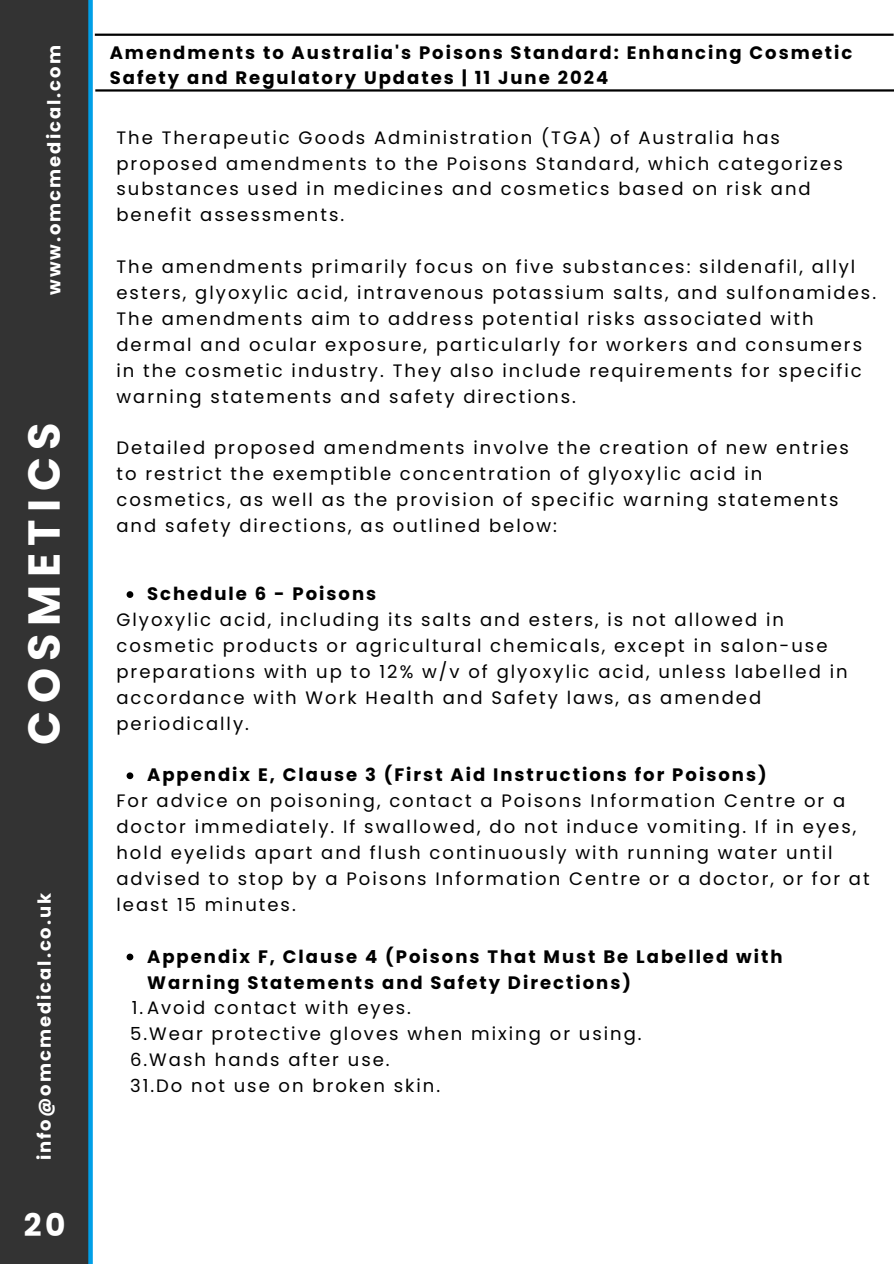
<style>
.page{position:relative;width:894px;height:1264px;background:#fff}
.page>*{position:absolute;margin:0;border:0;box-sizing:border-box;transform-origin:0 0}
.t1{font:700 44.7px "Poppins";letter-spacing:.165em;color:#fff}
.t2{font:700 31.2px "Poppins";color:#fff}
.t3{font:700 23.1px "Poppins";color:#fff}
.t4{font:23.1px "Poppins";color:#fff}
.t5{font:18px/25.8px "Poppins";letter-spacing:.11em;color:#000}
.t6{font:700 18px/25.8px "Poppins";letter-spacing:.11em;color:#000}
.t7{font:700 18px "Poppins";letter-spacing:.11em;color:#fff}
</style>
<div class="page">
<div style="left:0;top:0;width:89px;height:1263px;background:#333"></div>
<div style="left:88px;top:0;width:5px;height:1263px;background:#009fe7"></div>
<hr style="left:95px;top:89px;width:798px;height:3px;background:#000">
<hr style="left:95px;top:34px;width:798px;height:2px;background:#000">
<svg style="left:126px;top:591px;width:7px;height:7px"></svg>
<svg style="left:126px;top:772px;width:7px;height:7px"></svg>
<svg style="left:126px;top:953px;width:7px;height:7px"></svg>
<p class="t7" style="left:42px;top:295px;width:251px;rotate:-90deg">www.omcmedical.com</p>
<p class="t1" style="left:13px;top:745px;width:324px;rotate:-90deg">COSMETICS</p>
<p class="t7" style="left:32px;top:1160px;width:269px;rotate:-90deg">info@omcmedical.co.uk</p>
<h2 class="t4" style="left:39px;top:1200px;width:16px">5</h2>
<p class="t2" style="left:24px;top:1203px;width:43px">20</p>
<h1 class="t3" style="left:43px;top:1206px;width:15px">2</h1>
<h1 class="t3" style="left:32px;top:1206px;width:22px">1<sub>5</sub></h1>
<p class="t6" style="left:110px;top:39px;width:744px">Amendments to Australia's Poisons Standard: Enhancing Cosmetic<br>Safety and Regulatory Updates | 11 June 2024</p>
<h2 class="t5" style="left:116px;top:124px;width:727px">The Therapeutic Goods Administration (TGA) of Australia has proposed amendments to the Poisons Standard, which categorizes substances used in medicines and cosmetics based on risk and benefit assessments.</h2>
<p class="t5" style="left:116px;top:254px;width:761px">The amendments primarily focus on five substances: sildenafil, allyl esters, glyoxylic acid, intravenous potassium salts, and sulfonamides.<br>The amendments aim to address potential risks associated with dermal and ocular exposure, particularly for workers and consumers in the cosmetic industry. They also include requirements for specific warning statements and safety directions.</p>
<p class="t5" style="left:116px;top:435px;width:733px">Detailed proposed amendments involve the creation of new entries to restrict the exemptible concentration of glyoxylic acid in cosmetics, as well as the provision of specific warning statements and safety directions, as outlined below:</p>
<p class="t6" style="left:147px;top:581px;width:230px">Schedule 6 - Poisons</p>
<p class="t5" style="left:116px;top:607px;width:732px">Glyoxylic acid, including its salts and esters, is not allowed in cosmetic products or agricultural chemicals, except in salon-use preparations with up to 12% w/v of glyoxylic acid, unless labelled in accordance with Work Health and Safety laws, as amended periodically.</p>
<p class="t6" style="left:147px;top:762px;width:621px">Appendix E, Clause 3 (First Aid Instructions for Poisons)</p>
<p class="t5" style="left:116px;top:788px;width:754px">For advice on poisoning, contact a Poisons Information Centre or a doctor immediately. If swallowed, do not induce vomiting. If in eyes, hold eyelids apart and flush continuously with running water until advised to stop by a Poisons Information Centre or a doctor, or for at least 15 minutes.</p>
<p class="t6" style="left:147px;top:943px;width:636px">Appendix F, Clause 4 (Poisons That Must Be Labelled with<br>Warning Statements and Safety Directions)</p>
<p class="t5" style="left:132px;top:995px;width:281px">1.Avoid contact with eyes.</p>
<p class="t5" style="left:130px;top:1021px;width:513px">5.Wear protective gloves when mixing or using.</p>
<p class="t5" style="left:130px;top:1046px;width:261px">6.Wash hands after use.</p>
<p class="t5" style="left:130px;top:1072px;width:311px">31.Do not use on broken skin.</p>
</div>
